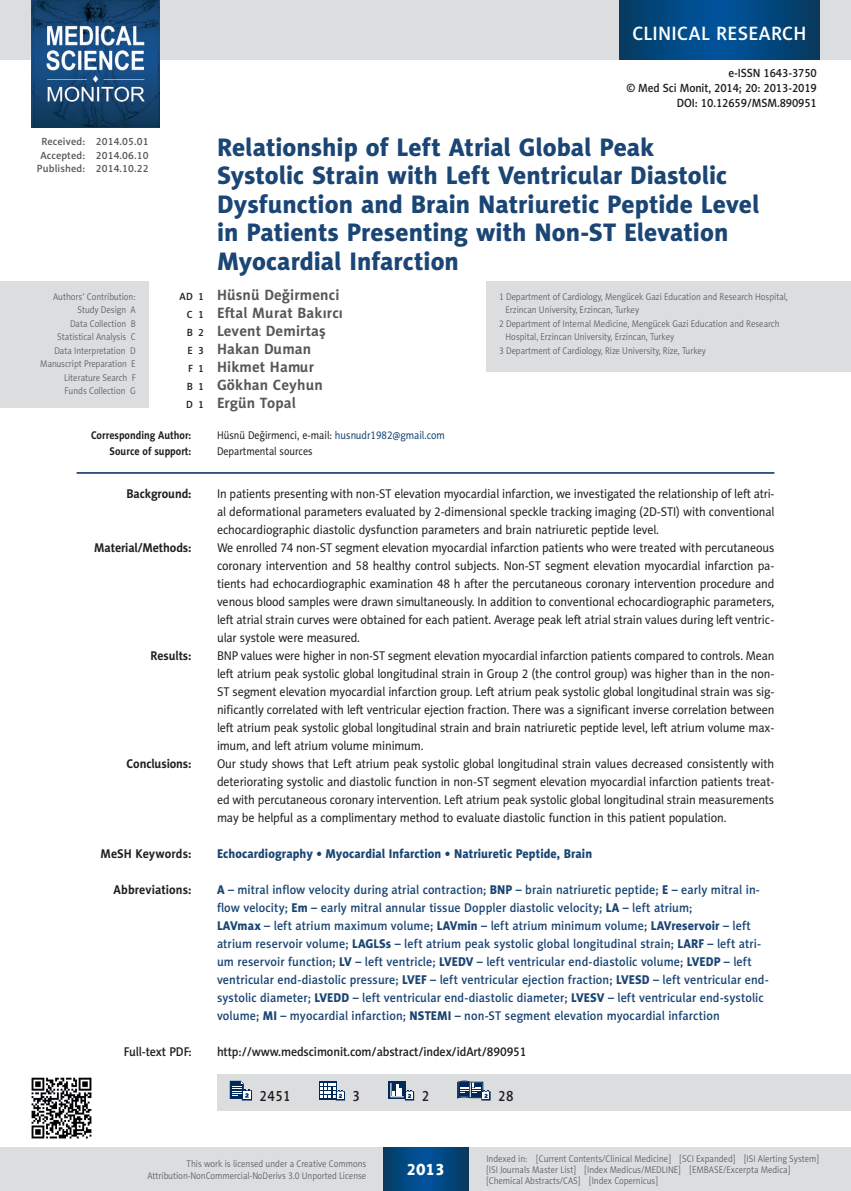
<style>
.page{position:relative;width:851px;height:1191px;background:#fff}
.page>*{position:absolute;margin:0;border:0;box-sizing:border-box;transform-origin:0 0}
.MSM_Tytul{font:25.5px/28.5px "Naomi Sans EFN Heavy";color:#1a4574}
.t1{font:19.5px "Naomi Sans EFN Medium";letter-spacing:.015em;color:#fff}
.t2{font:16.5px "Naomi Sans EFN Heavy";color:#fff}
.MSM_Autorzy{font:700 15px "Naomi Sans EFN";letter-spacing:.01em;color:#57585a}
.MSM_dane{font:15px "Naomi Sans EFN Medium";letter-spacing:.03em;color:#231f20;scale:.9 1}
.MSM_Summary_body{font:12.75px/18px "Naomi Sans EFN";letter-spacing:-.01em;color:#231f20;text-align:justify;scale:.95 1}
.MSM_keywords{font:12.75px/18px "Naomi Sans EFN Medium";letter-spacing:.005em;color:#1a4574;scale:.95 1}
.MSM_Summary_body-2{font:12.75px/18px "Naomi Sans EFN";letter-spacing:-.01em;color:#231f20;text-align:justify;scale:.94 1}
.MSM_full_text_pdf{font:12.75px "Naomi Sans EFN Medium";letter-spacing:-.01em;color:#231f20;scale:.95 1}
.MSM_keywords-2{font:12.75px "Naomi Sans EFN Heavy";letter-spacing:.005em;color:#1a4574;scale:.95 1}
.MSM_Summary_body-3{font:700 12.75px "Naomi Sans EFN";letter-spacing:-.01em;color:#231f20;scale:.95 1}
.MSM_keywords-3{font:700 12.75px "Naomi Sans EFN";letter-spacing:.005em;color:#231f20;scale:.95 1}
.MSM_Summary_body-4{font:700 12.75px "Naomi Sans EFN";letter-spacing:-.01em;color:#231f20;scale:.94 1}
.MSM_full_text_pdf-2{font:12px "Naomi Sans EFN Medium";letter-spacing:-.01em;color:#231f20;scale:.95 1}
.MSM_Adres{font:11.25px "Naomi Sans EFN";color:#231f20;scale:.9 1}
.MSM_Adres-2{font:700 11.25px "Naomi Sans EFN";color:#231f20;scale:.9 1}
.MSM_Support{font:11.25px "Naomi Sans EFN";color:#231f20;scale:.9 1}
.MSM_Support-2{font:700 11.25px "Naomi Sans EFN";color:#231f20;scale:.9 1}
.t3{font:10.5px "Naomi Sans EFN Medium";letter-spacing:.01em;color:#57585a}
.MSM_Afiliacja{font:9.75px/11.2px "Naomi Sans EFN Light";color:#57585a;scale:.9 1}
.s1{font-family:"Naomi Sans EFN Medium";font-weight:400;font-size:10.5px;color:#231f20}
.s2{color:#1a4574}
.s3{font-family:"Naomi Sans EFN Heavy"}
</style>
<div class="page">
<div style="left:217px;top:1074px;width:633px;height:36px;background:#dcdddf"></div>
<svg style="left:230px;top:1080px;width:22px;height:20px"></svg>
<div style="left:319px;top:1081px;width:17px;height:18px;background:#00295c"></div>
<svg style="left:320px;top:1082px;width:25px;height:18px"></svg>
<div style="left:388px;top:1081px;width:18px;height:18px;background:#00295c"></div>
<svg style="left:390px;top:1083px;width:24px;height:17px"></svg>
<svg style="left:457px;top:1080px;width:33px;height:20px"></svg>
<hr style="left:77px;top:472px;width:697px;height:2px;background:#00295c">
<div style="left:0;top:282px;width:148px;height:126px;background:#dcdddf"></div>
<div style="left:486px;top:282px;width:364px;height:90px;background:#dcdddf"></div>
<img style="left:31px;top:1077px;width:61px;height:62px">
<div style="left:0;top:1148px;width:850px;height:43px;background:#dcdddf"></div>
<svg style="left:383px;top:1147px;width:85px;height:43px;background:#02477e"></svg>
<div style="left:0;top:0;width:850px;height:60px;background:#dcdddf"></div>
<svg style="left:619px;top:0;width:200px;height:60px;background:#02477e"></svg>
<img style="left:32px;top:0;width:127px;height:128px">
<h2 class="t1" style="left:632px;top:22px;width:175px">CLINICAL RESEARCH</h2>
<p class="MSM_full_text_pdf-2" style="left:728px;top:66px;width:95px">e-ISSN 1643-3750</p>
<p class="MSM_full_text_pdf-2" style="left:626px;top:81px;width:202px">© Med Sci Monit, 2014; 20: 2013-2019</p>
<p class="MSM_full_text_pdf-2" style="left:676px;top:96px;width:149px">DOI: 10.12659/MSM.890951</p>
<p class="MSM_Tytul" style="left:217px;top:132px;width:543px">Relationship of Left Atrial Global Peak<br>Systolic Strain with Left Ventricular Diastolic Dysfunction and Brain Natriuretic Peptide Level in Patients Presenting with Non-ST Elevation Myocardial Infarction</p>
<p class="MSM_Autorzy" style="left:179px;top:286px;width:161px"><span class="s1">AD 1</span> Hüsnü Değirmenci</p>
<p class="MSM_Autorzy" style="left:187px;top:304px;width:157px"><span class="s1">C 1</span> Eftal Murat Bakırcı</p>
<p class="MSM_Autorzy" style="left:187px;top:322px;width:141px"><span class="s1">B 2</span> Levent Demirtaş</p>
<p class="MSM_Autorzy" style="left:187px;top:340px;width:125px"><span class="s1">E 3</span> Hakan Duman</p>
<p class="MSM_Autorzy" style="left:188px;top:358px;width:127px"><span class="s1">F 1</span> Hikmet Hamur</p>
<p class="MSM_Autorzy" style="left:187px;top:376px;width:138px"><span class="s1">B 1</span> Gökhan Ceyhun</p>
<p class="MSM_Autorzy" style="left:186px;top:394px;width:111px"><span class="s1">D 1</span> Ergün Topal</p>
<p class="MSM_Adres-2" style="left:91px;top:429px;width:113px">Corresponding Author:</p>
<p class="MSM_Adres" style="left:217px;top:429px;width:255px">Hüsnü Değirmenci, e-mail: <span class="s2">husnudr1982@gmail.com</span></p>
<p class="MSM_Support-2" style="left:110px;top:445px;width:92px">Source of support:</p>
<p class="MSM_Support" style="left:217px;top:445px;width:108px">Departmental sources</p>
<p class="MSM_Summary_body-3" style="left:126px;top:486px;width:70px">Background:</p>
<p class="MSM_Summary_body" style="left:217px;top:485px;width:588px">In patients presenting with non-ST elevation myocardial infarction, we investigated the relationship of left atri&shy;al deformational parameters evaluated by 2-dimensional speckle tracking imaging (2D-STI) with conventional echocardiographic diastolic dysfunction parameters and brain natriuretic peptide level.</p>
<p class="MSM_Summary_body-3" style="left:94px;top:540px;width:104px">Material/Methods:</p>
<p class="MSM_Summary_body" style="left:217px;top:539px;width:588px">We enrolled 74 non-ST segment elevation myocardial infarction patients who were treated with percutaneous coronary intervention and 58 healthy control subjects. Non-ST segment elevation myocardial infarction pa&shy;tients had echocardiographic examination 48 h after the percutaneous coronary intervention procedure and venous blood samples were drawn simultaneously. In addition to conventional echocardiographic parameters, left atrial strain curves were obtained for each patient. Average peak left atrial strain values during left ventric&shy;ular systole were measured.</p>
<p class="MSM_Summary_body-4" style="left:150px;top:648px;width:45px">Results:</p>
<p class="MSM_Summary_body-2" style="left:217px;top:647px;width:594px">BNP values were higher in non-ST segment elevation myocardial infarction patients compared to controls. Mean left atrium peak systolic global longitudinal strain in Group 2 (the control group) was higher than in the non-ST segment elevation myocardial infarction group. Left atrium peak systolic global longitudinal strain was sig&shy;nificantly correlated with left ventricular ejection fraction. There was a significant inverse correlation between left atrium peak systolic global longitudinal strain and brain natriuretic peptide level, left atrium volume max&shy;imum, and left atrium volume minimum.</p>
<p class="MSM_Summary_body-3" style="left:127px;top:756px;width:70px">Conclusions:</p>
<p class="MSM_Summary_body" style="left:217px;top:755px;width:588px">Our study shows that Left atrium peak systolic global longitudinal strain values decreased consistently with deteriorating systolic and diastolic function in non-ST segment elevation myocardial infarction patients treat&shy;ed with percutaneous coronary intervention. Left atrium peak systolic global longitudinal strain measurements may be helpful as a complimentary method to evaluate diastolic function in this patient population.</p>
<p class="MSM_keywords-3" style="left:100px;top:846px;width:97px">MeSH Keywords:</p>
<p class="MSM_keywords-2" style="left:217px;top:846px;width:396px">Echocardiography • Myocardial Infarction • Natriuretic Peptide, Brain</p>
<p class="MSM_keywords-3" style="left:114px;top:882px;width:83px">Abbreviations:</p>
<p class="MSM_keywords" style="left:217px;top:880px;width:582px"><span class="s3">A</span> – mitral inflow velocity during atrial contraction; <span class="s3">BNP</span> – brain natriuretic peptide; <span class="s3">E</span> – early mitral in&shy;flow velocity; <span class="s3">Em</span> – early mitral annular tissue Doppler diastolic velocity; <span class="s3">LA</span> – left atrium;<br><span class="s3">LAVmax</span> – left atrium maximum volume; <span class="s3">LAVmin</span> – left atrium minimum volume; <span class="s3">LAVreservoir</span> – left atrium reservoir volume; <span class="s3">LAGLSs</span> – left atrium peak systolic global longitudinal strain; <span class="s3">LARF</span> – left atri&shy;um reservoir function; <span class="s3">LV</span> – left ventricle; <span class="s3">LVEDV</span> – left ventricular end-diastolic volume; <span class="s3">LVEDP</span> – left ventricular end-diastolic pressure; <span class="s3">LVEF</span> – left ventricular ejection fraction; <span class="s3">LVESD</span> – left ventricular end&shy;systolic diameter; <span class="s3">LVEDD</span> – left ventricular end-diastolic diameter; <span class="s3">LVESV</span> – left ventricular end-systolic volume; <span class="s3">MI</span> – myocardial infarction; <span class="s3">NSTEMI</span> – non-ST segment elevation myocardial infarction</p>
<p class="MSM_full_text_pdf" style="left:124px;top:1044px;width:73px">Full-text PDF:</p>
<p class="MSM_full_text_pdf" style="left:217px;top:1044px;width:327px">http://www.medscimonit.com/abstract/index/idArt/890951</p>
<p class="t3" style="left:41px;top:136px;width:109px">Received: 2014.05.01</p>
<p class="t3" style="left:40px;top:149px;width:110px">Accepted: 2014.06.10</p>
<p class="t3" style="left:37px;top:163px;width:113px">Published: 2014.10.22</p>
<p class="MSM_Afiliacja" style="left:53px;top:291px;width:93px">Authors’ Contribution:</p>
<p class="MSM_Afiliacja" style="left:77px;top:304px;width:66px">Study Design A</p>
<p class="MSM_Afiliacja" style="left:70px;top:318px;width:74px">Data Collection B</p>
<p class="MSM_Afiliacja" style="left:57px;top:331px;width:89px">Statistical Analysis C</p>
<p class="MSM_Afiliacja" style="left:54px;top:345px;width:92px">Data Interpretation D</p>
<p class="MSM_Afiliacja" style="left:40px;top:358px;width:107px">Manuscript Preparation E</p>
<p class="MSM_Afiliacja" style="left:64px;top:372px;width:81px">Literature Search F</p>
<p class="MSM_Afiliacja" style="left:65px;top:385px;width:80px">Funds Collection G</p>
<p class="MSM_Afiliacja" style="left:505px;top:290px;width:315px;line-height:13.5px;text-indent:-6px">1 Department of Cardiology, Mengücek Gazi Education and Research Hospital,<br>Erzincan University, Erzincan, Turkey</p>
<p class="MSM_Afiliacja" style="left:505px;top:317px;width:306px;line-height:13.5px;text-indent:-6px">2 Department of Internal Medicine, Mengücek Gazi Education and Research<br>Hospital, Erzincan University, Erzincan, Turkey</p>
<p class="MSM_Afiliacja" style="left:499px;top:345px;width:231px">3 Department of Cardiology, Rize University, Rize, Turkey</p>
<p class="MSM_dane" style="left:259px;top:1086px;width:36px">2451</p>
<p class="MSM_dane" style="left:352px;top:1086px;width:10px">3</p>
<p class="MSM_dane" style="left:421px;top:1086px;width:10px">2</p>
<p class="MSM_dane" style="left:498px;top:1086px;width:19px">28</p>
<p class="MSM_Afiliacja" style="left:147px;top:1158px;width:245px;text-align:right">This work is licensed under a Creative Commons<br>Attribution-NonCommercial-NoDerivs 3.0 Unported License</p>
<p class="t2" style="left:406px;top:1159px;width:40px">2013</p>
<p class="MSM_Afiliacja" style="left:486px;top:1152px;width:371px">Indexed in: [Current Contents/Clinical Medicine] [SCI Expanded] [ISI Alerting System] [ISI Journals Master List] [Index Medicus/MEDLINE] [EMBASE/Excerpta Medica] [Chemical Abstracts/CAS] [Index Copernicus]</p>
</div>
